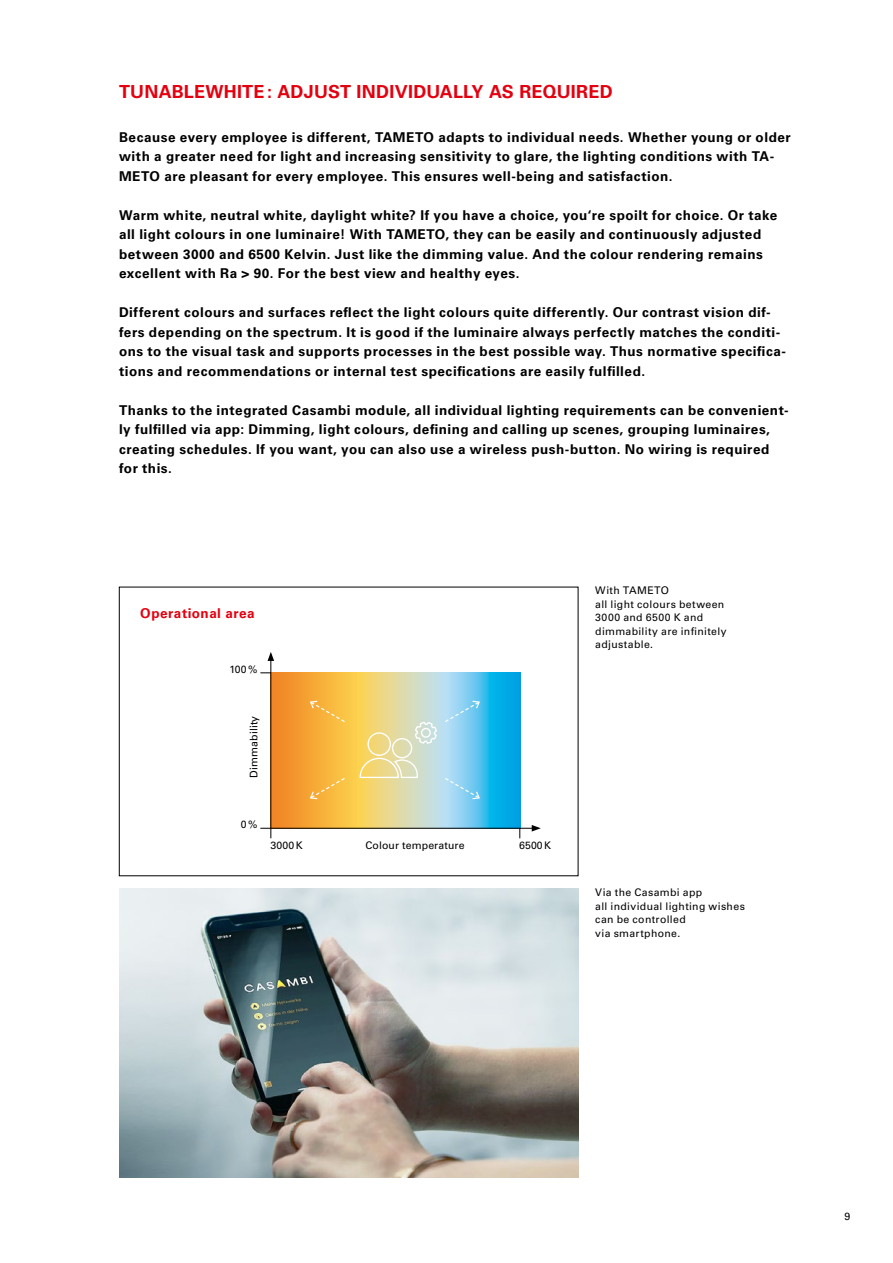
<style>
.page{position:relative;width:893px;height:1263px;background:#fff}
.page>*{position:absolute;margin:0;border:0;box-sizing:border-box;transform-origin:0 0}
.t1{font:700 18px "Univers LT Pro 65";letter-spacing:.01em;color:#e3000f}
.t2{font:700 13.5px/19.5px "Univers LT Pro 65";letter-spacing:.04em;color:#000}
.t3{font:700 13.5px "Univers LT Pro 65";letter-spacing:.035em;color:#e3000f}
.t4{font:10.5px/13.5px "Univers LT Pro 55 Roman";letter-spacing:.03em;color:#000}
.t5{font:10.5px "Univers LT Pro 55 Roman";letter-spacing:.01em;color:#000}
</style>
<div class="page">
<img style="left:119px;top:889px;width:459px;height:289px">
<svg style="left:272px;top:673px;width:248px;height:155px;background:#aeba91"></svg>
<hr style="left:260px;top:828px;width:274px;height:1px;background:#000">
<svg style="left:532px;top:825px;width:9px;height:6px"></svg>
<hr style="left:271px;top:658px;width:1px;height:180px;background:#000">
<svg style="left:268px;top:652px;width:6px;height:9px"></svg>
<svg style="left:309px;top:777px;width:37px;height:23px"></svg>
<svg style="left:309px;top:700px;width:37px;height:23px"></svg>
<svg style="left:444px;top:777px;width:37px;height:23px"></svg>
<svg style="left:444px;top:700px;width:37px;height:23px"></svg>
<svg style="left:359px;top:696px;width:79px;height:83px;background:#e2dca8"></svg>
<div style="left:367px;top:732px;width:24px;height:24px;border:1px solid #fff;border-radius:50%"></div>
<h1 class="t1" style="left:119px;top:81px;width:495px">TUNABLEWHITE: ADJUST INDIVIDUALLY AS REQUIRED</h1>
<p class="t2" style="left:119px;top:127px;width:673px">Because every employee is different, TAMETO adapts to individual needs. Whether young or older with a greater need for light and increasing sensitivity to glare, the lighting conditions with TA-<br>METO are pleasant for every employee. This ensures well-being and satisfaction.</p>
<p class="t2" style="left:119px;top:205px;width:660px">Warm white, neutral white, daylight white? If you have a choice, you‘re spoilt for choice. Or take all light colours in one luminaire! With TAMETO, they can be easily and continuously adjusted between 3000 and 6500 Kelvin. Just like the dimming value. And the colour rendering remains excellent with Ra &gt; 90. For the best view and healthy eyes.</p>
<p class="t2" style="left:119px;top:303px;width:668px">Different colours and surfaces reflect the light colours quite differently. Our contrast vision dif&shy;fers depending on the spectrum. It is good if the luminaire always perfectly matches the conditi&shy;ons to the visual task and supports processes in the best possible way. Thus normative specifica&shy;tions and recommendations or internal test specifications are easily fulfilled.</p>
<p class="t2" style="left:119px;top:400px;width:671px">Thanks to the integrated Casambi module, all individual lighting requirements can be convenient&shy;ly fulfilled via app: Dimming, light colours, defining and calling up scenes, grouping luminaires, creating schedules. If you want, you can also use a wireless push-button. No wiring is required for this.</p>
<p class="t3" style="left:140px;top:605px;width:116px">Operational area</p>
<p class="t4" style="left:229px;top:662px;width:30px">100%</p>
<p class="t5" style="left:247px;top:777px;width:63px;rotate:-90deg">Dimmability</p>
<p class="t4" style="left:241px;top:818px;width:18px">0%</p>
<p class="t4" style="left:271px;top:839px;width:34px">3000K</p>
<p class="t4" style="left:595px;top:584px;width:133px">With TAMETO<br>all light colours between<br>3000 and 6500 K and dimmability are infinitely adjustable.</p>
<p class="t5" style="left:365px;top:839px;width:101px">Colour temperature</p>
<p class="t4" style="left:519px;top:839px;width:34px">6500K</p>
<p class="t4" style="left:595px;top:886px;width:151px">Via the Casambi app<br>all individual lighting wishes can be controlled<br>via smartphone.</p>
<p class="t4" style="left:845px;top:1210px;width:7px">9</p>
</div>
